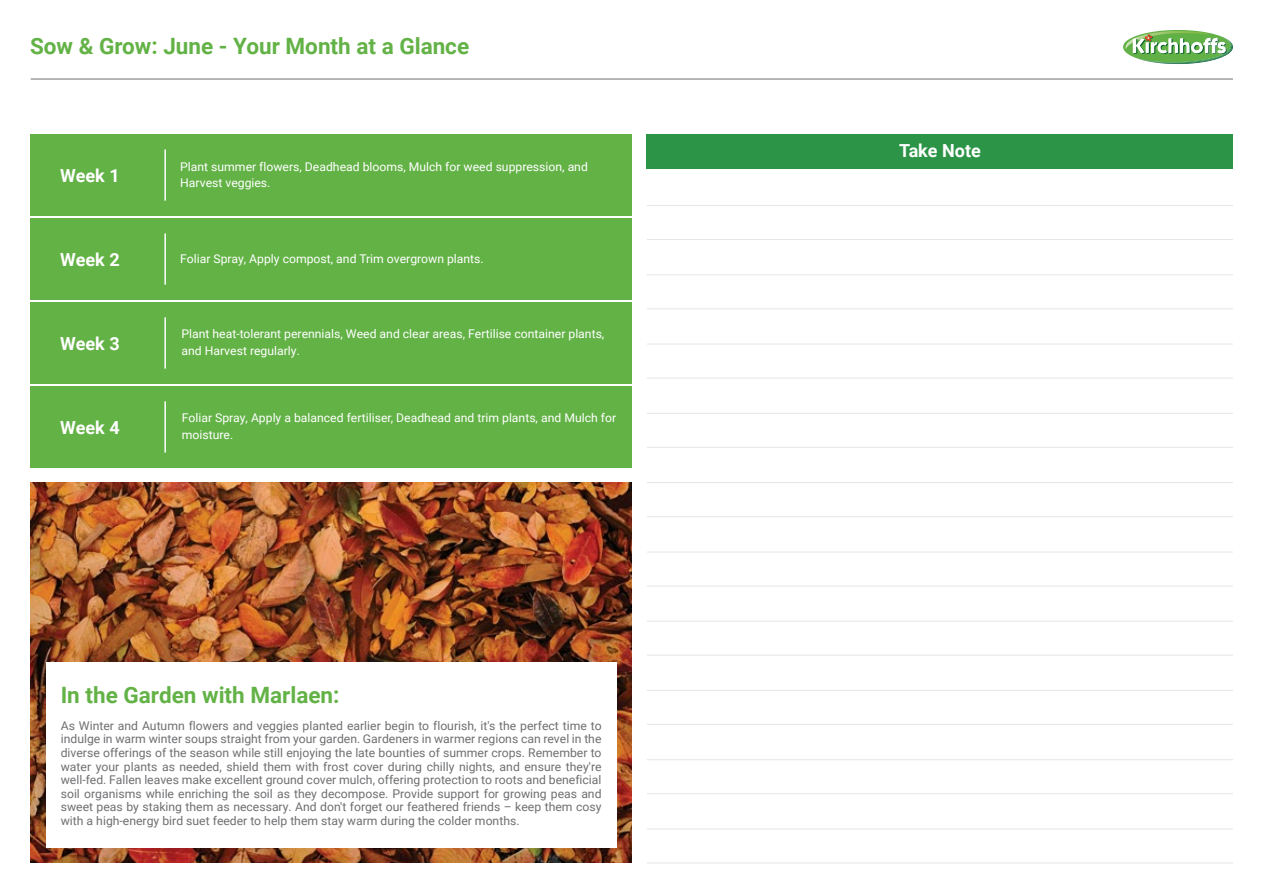
<style>
.page{position:relative;width:1263px;height:893px;background:#fff}
.page>*{position:absolute;margin:0;border:0;box-sizing:border-box;transform-origin:0 0}
.t1{font:700 22.5px "Roboto";color:#63b246}
.t2{font:700 18px "Roboto";color:#fff}
.t3{font:12px/13.5px "Roboto";color:#6e6f71;text-align:justify}
.t4{font:12px "Roboto";color:#fff}
</style>
<div class="page">
<svg style="left:1123px;top:30px;width:110px;height:34px"></svg>
<hr style="left:31px;top:79px;width:1202px;height:1px;background:#6e6f71">
<img style="left:30px;top:483px;width:602px;height:380px">
<div style="left:46px;top:663px;width:570px;height:185px;background:#fff"></div>
<div style="left:30px;top:134px;width:602px;height:82px;background:#63b246"></div>
<hr style="left:164px;top:149px;width:2px;height:52px;background:#fff">
<div style="left:30px;top:386px;width:602px;height:82px;background:#63b246"></div>
<hr style="left:164px;top:401px;width:2px;height:52px;background:#fff">
<div style="left:30px;top:218px;width:602px;height:82px;background:#63b246"></div>
<hr style="left:164px;top:233px;width:2px;height:52px;background:#fff">
<div style="left:30px;top:302px;width:602px;height:82px;background:#63b246"></div>
<hr style="left:164px;top:317px;width:2px;height:52px;background:#fff">
<hr style="left:647px;top:239px;width:586px;height:1px;background:#e6e6e6">
<hr style="left:647px;top:205px;width:586px;height:1px;background:#e6e6e6">
<hr style="left:647px;top:308px;width:586px;height:1px;background:#e6e6e6">
<hr style="left:647px;top:274px;width:586px;height:1px;background:#e6e6e6">
<hr style="left:647px;top:378px;width:586px;height:1px;background:#e6e6e6">
<hr style="left:647px;top:344px;width:586px;height:1px;background:#e6e6e6">
<hr style="left:647px;top:447px;width:586px;height:1px;background:#e6e6e6">
<hr style="left:647px;top:413px;width:586px;height:1px;background:#e6e6e6">
<hr style="left:647px;top:516px;width:586px;height:1px;background:#e6e6e6">
<hr style="left:647px;top:482px;width:586px;height:1px;background:#e6e6e6">
<hr style="left:647px;top:655px;width:586px;height:1px;background:#e6e6e6">
<hr style="left:647px;top:621px;width:586px;height:1px;background:#e6e6e6">
<hr style="left:647px;top:724px;width:586px;height:1px;background:#e6e6e6">
<hr style="left:647px;top:690px;width:586px;height:1px;background:#e6e6e6">
<hr style="left:647px;top:793px;width:586px;height:1px;background:#e6e6e6">
<hr style="left:647px;top:759px;width:586px;height:1px;background:#e6e6e6">
<hr style="left:647px;top:863px;width:586px;height:1px;background:#e6e6e6">
<hr style="left:647px;top:829px;width:586px;height:1px;background:#e6e6e6">
<hr style="left:647px;top:586px;width:586px;height:1px;background:#e6e6e6">
<hr style="left:647px;top:552px;width:586px;height:1px;background:#e6e6e6">
<div style="left:647px;top:134px;width:586px;height:34px;background:#2b9446"></div>
<h1 class="t1" style="left:30px;top:30px;width:441px">Sow &amp; Grow: June - Your Month at a Glance</h1>
<h2 class="t2" style="left:60px;top:163px;width:61px">Week 1</h2>
<p class="t4" style="left:180px;top:158px;width:409px">Plant summer flowers, Deadhead blooms, Mulch for weed suppression, and</p>
<p class="t4" style="left:180px;top:174px;width:92px">Harvest veggies.</p>
<h2 class="t2" style="left:60px;top:247px;width:61px">Week 2</h2>
<p class="t4" style="left:180px;top:250px;width:305px">Foliar Spray, Apply compost, and Trim overgrown plants.</p>
<h2 class="t2" style="left:60px;top:331px;width:61px">Week 3</h2>
<h2 class="t2" style="left:60px;top:414px;width:61px">Week 4</h2>
<p class="t4" style="left:181px;top:326px;width:424px">Plant heat-tolerant perennials, Weed and clear areas, Fertilise container plants,</p>
<p class="t4" style="left:181px;top:342px;width:120px">and Harvest regularly.</p>
<p class="t4" style="left:182px;top:410px;width:436px">Foliar Spray, Apply a balanced fertiliser, Deadhead and trim plants, and Mulch for</p>
<p class="t4" style="left:182px;top:426px;width:53px">moisture.</p>
<h1 class="t1" style="left:61px;top:679px;width:280px">In the Garden with Marlaen:</h1>
<p class="t3" style="left:61px;top:718px;width:542px">As Winter and Autumn flowers and veggies planted earlier begin to flourish, it's the perfect time to indulge in warm winter soups straight from your garden. Gardeners in warmer regions can revel in the diverse offerings of the season while still enjoying the late bounties of summer crops. Remember to water your plants as needed, shield them with frost cover during chilly nights, and ensure they're well-fed. Fallen leaves make excellent ground cover mulch, offering protection to roots and beneficial soil organisms while enriching the soil as they decompose. Provide support for growing peas and sweet peas by staking them as necessary. And don't forget our feathered friends – keep them cosy with a high-energy bird suet feeder to help them stay warm during the colder months.</p>
<h2 class="t2" style="left:899px;top:138px;width:83px">Take Note</h2>
</div>
